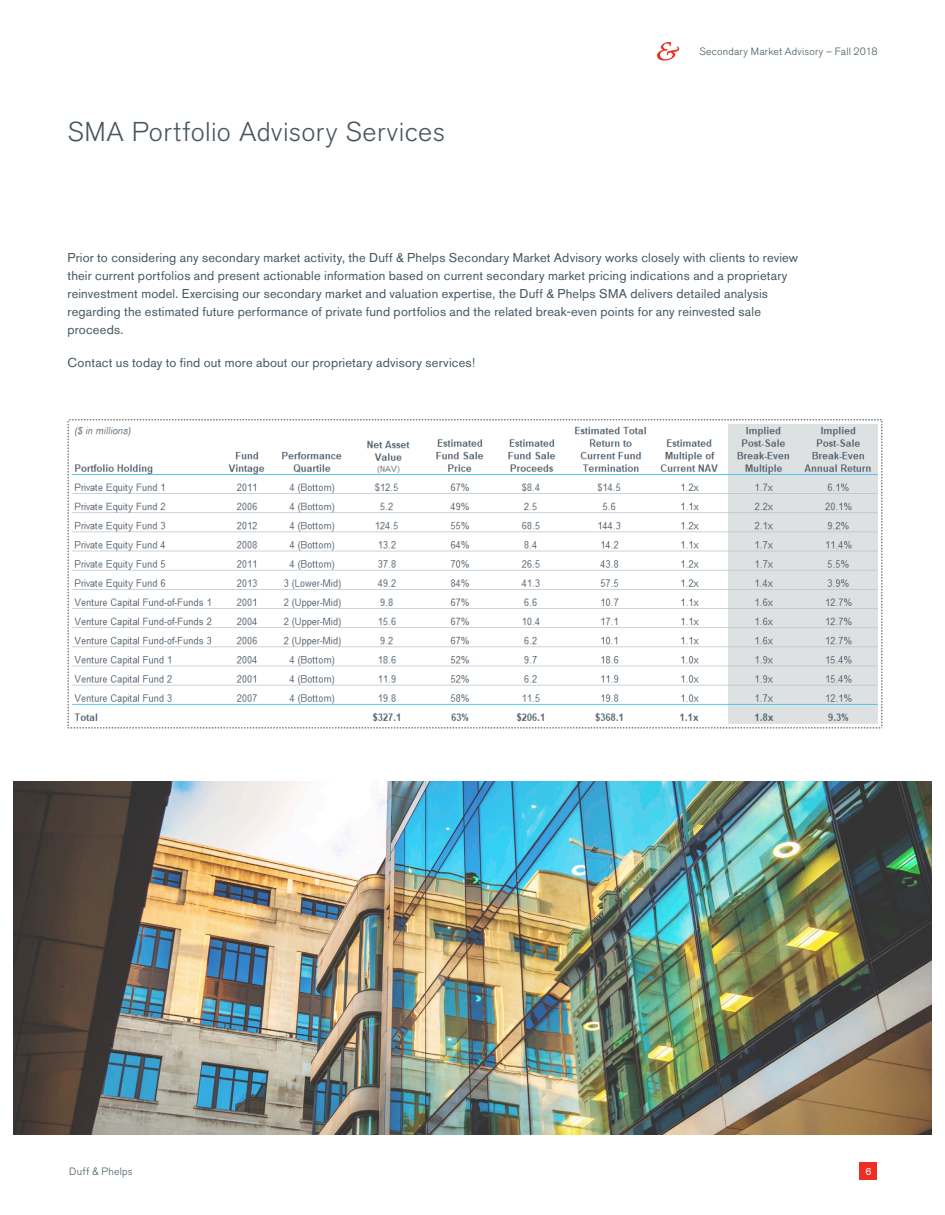
<style>
.page{position:relative;width:945px;height:1215px;background:#fff}
.page>*{position:absolute;margin:0;border:0;box-sizing:border-box;transform-origin:0 0}
.Article_Title{font:300 27px "Akzidenz Grotesk BQ";letter-spacing:.015em;color:#45555f}
.Body_Text{font:12.75px/18px "Akzidenz Grotesk BQ";letter-spacing:.015em;color:#45555f}
.t1{font:300 10.5px "Akzidenz Grotesk BQ";letter-spacing:.02em;color:#45555f}
.t2{font:10.5px "Akzidenz Grotesk BQ";color:#fff}
</style>
<div class="page">
<div style="left:860px;top:1162px;width:18px;height:18px;background:#ee2e22"></div>
<svg style="left:657px;top:42px;width:22px;height:19px"></svg>
<img style="left:68px;top:419px;width:815px;height:309px">
<img style="left:14px;top:782px;width:918px;height:353px">
<p class="Article_Title" style="left:68px;top:117px;width:379px">SMA Portfolio Advisory Services</p>
<p class="t1" style="left:700px;top:45px;width:179px">Secondary Market Advisory – Fall 2018</p>
<p class="Body_Text" style="left:68px;top:248px;width:732px">Prior to considering any secondary market activity, the Duff &amp; Phelps Secondary Market Advisory works closely with clients to review their current portfolios and present actionable information based on current secondary market pricing indications and a proprietary reinvestment model. Exercising our secondary market and valuation expertise, the Duff &amp; Phelps SMA delivers detailed analysis regarding the estimated future performance of private fund portfolios and the related break-even points for any reinvested sale proceeds.</p>
<p class="Body_Text" style="left:68px;top:353px;width:409px">Contact us today to find out more about our proprietary advisory services!</p>
<p class="t1" style="left:69px;top:1165px;width:65px">Duff &amp; Phelps</p>
<p class="t2" style="left:865px;top:1165px;width:8px">6</p>
</div>
